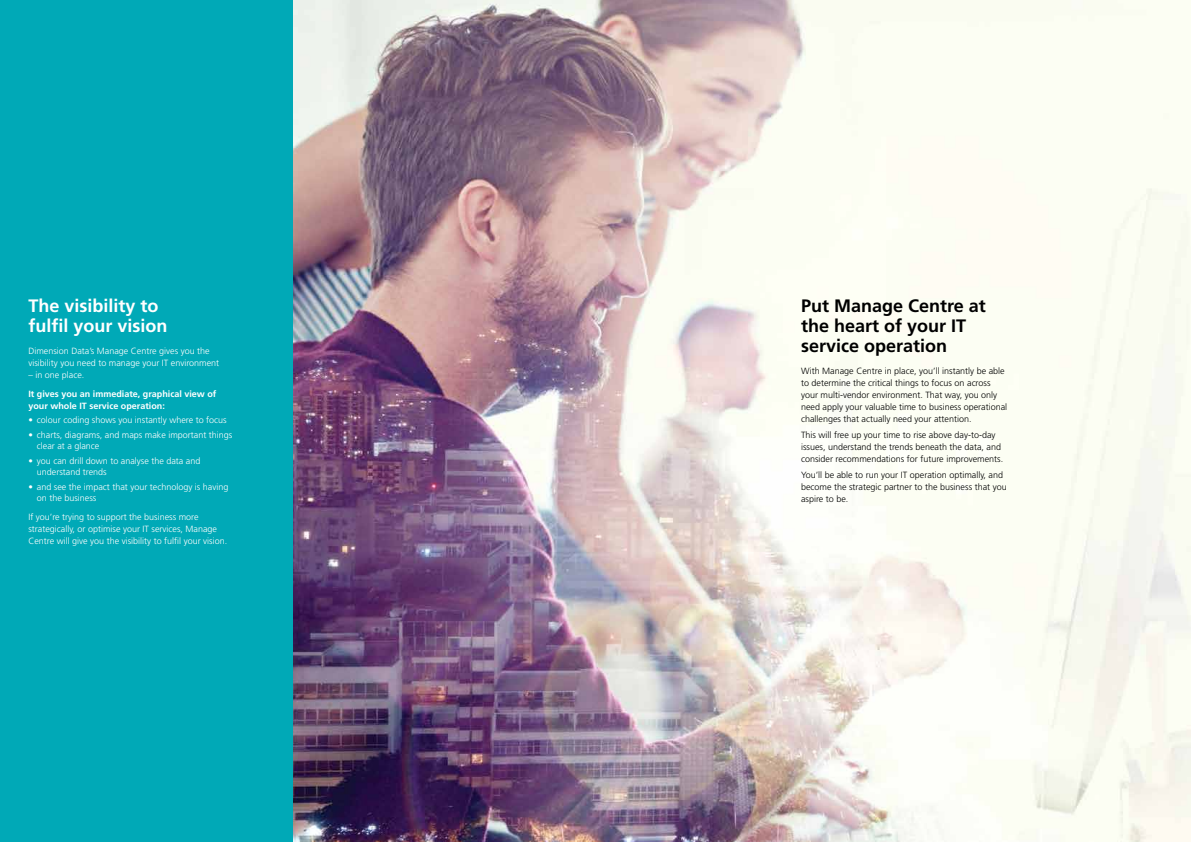
<style>
.page{position:relative;width:1191px;height:842px;background:#fff}
.page>*{position:absolute;margin:0;border:0;box-sizing:border-box;transform-origin:0 0}
.t1{font:700 18px/20px "Frutiger";color:#000}
.t2{font:700 18px/20px "Frutiger";color:#fff}
.t3{font:300 9px/12px "Frutiger";color:#000}
.t4{font:300 9px/12px "Frutiger";color:#fff}
.t5{font:700 9px/12px "Frutiger";color:#fff}
</style>
<div class="page">
<img style="left:292px;top:0;width:899px;height:842px">
<div style="left:0;top:0;width:292px;height:842px;background:#00a9b7"></div>
<h1 class="t2" style="left:28px;top:296px;width:141px">The visibility to fulfil your vision</h1>
<p class="t4" style="left:28px;top:344px;width:192px">Dimension Data’s Manage Centre gives you the visibility you need to manage your IT environment</p>
<p class="t4" style="left:28px;top:368px;width:58px">– in one place.</p>
<p class="t5" style="left:28px;top:387px;width:190px">It gives you an immediate, graphical view of your whole IT service operation:</p>
<p class="t4" style="left:28px;top:413px;width:200px">• colour coding shows you instantly where to focus</p>
<p class="t4" style="left:37px;top:429px;width:197px;line-height:11px;text-indent:-9px">• charts, diagrams, and maps make important things clear at a glance</p>
<p class="t4" style="left:37px;top:455px;width:165px;line-height:11px;text-indent:-9px">• you can drill down to analyse the data and understand trends</p>
<p class="t4" style="left:37px;top:482px;width:193px;line-height:11px;text-indent:-9px">• and see the impact that your technology is having on the business</p>
<p class="t4" style="left:28px;top:511px;width:200px">If you’re trying to support the business more strategically, or optimise your IT services, Manage<br>Centre will give you the visibility to fulfil your vision.</p>
<h1 class="t1" style="left:801px;top:295px;width:186px">Put Manage Centre at the heart of your IT service operation</h1>
<p class="t3" style="left:801px;top:365px;width:208px">With Manage Centre in place, you’ll instantly be able to determine the critical things to focus on across your multi-vendor environment. That way, you only need apply your valuable time to business operational challenges that actually need your attention.</p>
<p class="t3" style="left:801px;top:429px;width:204px">This will free up your time to rise above day-to-day issues, understand the trends beneath the data, and consider recommendations for future improvements.</p>
<p class="t3" style="left:801px;top:469px;width:207px">You’ll be able to run your IT operation optimally, and become the strategic partner to the business that you aspire to be.</p>
</div>
